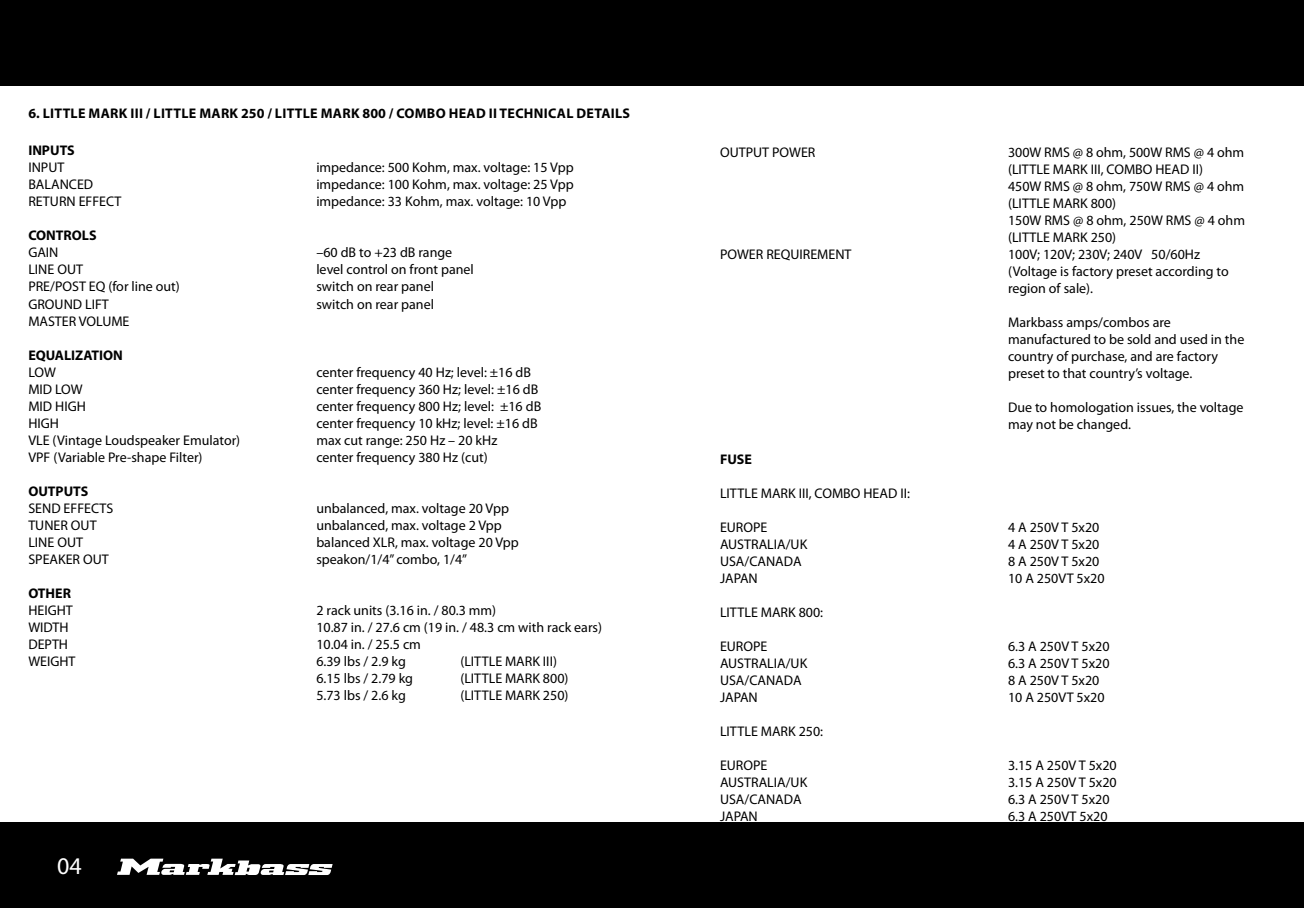
<style>
.page{position:relative;width:1304px;height:908px;background:#fff}
.page>*{position:absolute;margin:0;border:0;box-sizing:border-box;transform-origin:0 0}
.t1{font:24px "Myriad Pro";color:#fff}
.t2{font:14px/17px "Myriad Pro";color:#000}
.t3{font:700 14px "Myriad Pro";letter-spacing:.02em;color:#000}
.t4{font:700 14px "Myriad Pro";color:#000}
</style>
<div class="page">
<div style="left:0;top:0;width:1304px;height:85px;background:#000"></div>
<div style="left:0;top:822px;width:1304px;height:85px;background:#000"></div>
<svg style="left:117px;top:858px;width:216px;height:16px"></svg>
<p class="t3" style="left:28px;top:104px;width:489px">6. LITTLE MARK III / LITTLE MARK 250 / LITTLE MARK 800 / COMBO HEAD II TECHNICAL</p>
<p class="t4" style="left:577px;top:104px;width:19px">DETAILS</p>
<p class="t4" style="left:28px;top:141px;width:48px">INPUTS</p>
<p class="t2" style="left:28px;top:159px;width:38px">INPUT</p>
<p class="t2" style="left:316px;top:159px;width:259px">impedance: 500 Kohm, max. voltage: 15 Vpp</p>
<p class="t2" style="left:28px;top:176px;width:66px">BALANCED</p>
<p class="t2" style="left:316px;top:176px;width:259px">impedance: 100 Kohm, max. voltage: 25 Vpp</p>
<p class="t2" style="left:28px;top:193px;width:95px">RETURN EFFECT</p>
<p class="t2" style="left:316px;top:193px;width:252px">impedance: 33 Kohm, max. voltage: 10 Vpp</p>
<p class="t4" style="left:28px;top:226px;width:70px">CONTROLS</p>
<p class="t2" style="left:28px;top:244px;width:32px">GAIN</p>
<p class="t2" style="left:316px;top:244px;width:137px">–60 dB to +23 dB range</p>
<p class="t2" style="left:28px;top:261px;width:56px">LINE OUT</p>
<p class="t2" style="left:316px;top:261px;width:159px">level control on front panel</p>
<p class="t2" style="left:28px;top:278px;width:153px">PRE/POST EQ (for line out)</p>
<p class="t2" style="left:316px;top:278px;width:119px">switch on rear panel</p>
<p class="t2" style="left:28px;top:295px;width:82px">GROUND LIFT</p>
<p class="t2" style="left:316px;top:295px;width:119px">switch on rear panel</p>
<p class="t2" style="left:28px;top:312px;width:103px">MASTER VOLUME</p>
<p class="t4" style="left:28px;top:345px;width:96px">EQUALIZATION</p>
<p class="t2" style="left:28px;top:363px;width:29px">LOW</p>
<p class="t2" style="left:316px;top:363px;width:216px">center frequency 40 Hz; level: ±16 dB</p>
<p class="t2" style="left:28px;top:380px;width:56px">MID LOW</p>
<p class="t2" style="left:316px;top:380px;width:223px">center frequency 360 Hz; level: ±16 dB</p>
<p class="t2" style="left:28px;top:397px;width:59px">MID HIGH</p>
<p class="t2" style="left:316px;top:397px;width:226px">center frequency 800 Hz; level: ±16 dB</p>
<p class="t2" style="left:28px;top:414px;width:32px">HIGH</p>
<p class="t2" style="left:316px;top:414px;width:223px">center frequency 10 kHz; level: ±16 dB</p>
<p class="t2" style="left:28px;top:431px;width:213px">VLE (Vintage Loudspeaker Emulator)</p>
<p class="t2" style="left:316px;top:431px;width:183px">max cut range: 250 Hz – 20 kHz</p>
<p class="t2" style="left:28px;top:448px;width:176px">VPF (Variable Pre-shape Filter)</p>
<p class="t2" style="left:316px;top:448px;width:173px">center frequency 380 Hz (cut)</p>
<p class="t4" style="left:28px;top:481px;width:62px">OUTPUTS</p>
<p class="t2" style="left:28px;top:499px;width:86px">SEND EFFECTS</p>
<p class="t2" style="left:316px;top:499px;width:194px">unbalanced, max. voltage 20 Vpp</p>
<p class="t2" style="left:28px;top:516px;width:70px">TUNER OUT</p>
<p class="t2" style="left:316px;top:516px;width:187px">unbalanced, max. voltage 2 Vpp</p>
<p class="t2" style="left:28px;top:533px;width:56px">LINE OUT</p>
<p class="t2" style="left:316px;top:533px;width:204px">balanced XLR, max. voltage 20 Vpp</p>
<p class="t2" style="left:28px;top:550px;width:82px">SPEAKER OUT</p>
<p class="t2" style="left:316px;top:550px;width:152px">speakon/1/4” combo, 1/4”</p>
<p class="t4" style="left:28px;top:583px;width:44px">OTHER</p>
<p class="t2" style="left:28px;top:601px;width:46px">HEIGHT</p>
<p class="t2" style="left:316px;top:601px;width:181px">2 rack units (3.16 in. / 80.3 mm)</p>
<p class="t2" style="left:28px;top:618px;width:42px">WIDTH</p>
<p class="t2" style="left:316px;top:618px;width:287px">10.87 in. / 27.6 cm (19 in. / 48.3 cm with rack ears)</p>
<p class="t2" style="left:28px;top:635px;width:41px">DEPTH</p>
<p class="t2" style="left:316px;top:635px;width:106px">10.04 in. / 25.5 cm</p>
<p class="t2" style="left:28px;top:652px;width:49px">WEIGHT</p>
<p class="t2" style="left:316px;top:652px;width:91px">6.39 lbs / 2.9 kg</p>
<p class="t2" style="left:460px;top:652px;width:98px">(LITTLE MARK III)</p>
<p class="t2" style="left:316px;top:669px;width:98px">6.15 lbs / 2.79 kg</p>
<p class="t2" style="left:460px;top:669px;width:110px">(LITTLE MARK 800)</p>
<p class="t2" style="left:316px;top:686px;width:91px">5.73 lbs / 2.6 kg</p>
<p class="t2" style="left:460px;top:686px;width:110px">(LITTLE MARK 250)</p>
<h1 class="t1" style="left:57px;top:851px;width:26px">04</h1>
<p class="t2" style="left:720px;top:144px;width:97px">OUTPUT POWER</p>
<p class="t2" style="left:1008px;top:144px;width:239px">300W RMS @ 8 ohm, 500W RMS @ 4 ohm (LITTLE MARK III, COMBO HEAD II)<br>450W RMS @ 8 ohm, 750W RMS @ 4 ohm (LITTLE MARK 800)<br>150W RMS @ 8 ohm, 250W RMS @ 4 ohm (LITTLE MARK 250)</p>
<p class="t2" style="left:720px;top:246px;width:133px">POWER REQUIREMENT</p>
<p class="t2" style="left:1008px;top:246px;width:222px">100V; 120V; 230V; 240V 50/60Hz (Voltage is factory preset according to region of sale).</p>
<p class="t2" style="left:1008px;top:314px;width:238px">Markbass amps/combos are manufactured to be sold and used in the country of purchase, and are factory preset to that country’s voltage.</p>
<p class="t2" style="left:1008px;top:399px;width:237px">Due to homologation issues, the voltage may not be changed.</p>
<p class="t4" style="left:720px;top:449px;width:33px">FUSE</p>
<p class="t2" style="left:720px;top:484px;width:191px">LITTLE MARK III, COMBO HEAD II:</p>
<p class="t2" style="left:720px;top:518px;width:49px">EUROPE</p>
<p class="t2" style="left:1008px;top:518px;width:93px">4 A 250V T 5x20</p>
<p class="t2" style="left:720px;top:535px;width:89px">AUSTRALIA/UK</p>
<p class="t2" style="left:1008px;top:535px;width:93px">4 A 250V T 5x20</p>
<p class="t2" style="left:720px;top:552px;width:83px">USA/CANADA</p>
<p class="t2" style="left:1008px;top:552px;width:93px">8 A 250V T 5x20</p>
<p class="t2" style="left:720px;top:569px;width:39px">JAPAN</p>
<p class="t2" style="left:1008px;top:569px;width:98px">10 A 250VT 5x20</p>
<p class="t2" style="left:720px;top:603px;width:105px">LITTLE MARK 800:</p>
<p class="t2" style="left:720px;top:637px;width:49px">EUROPE</p>
<p class="t2" style="left:1008px;top:637px;width:103px">6.3 A 250V T 5x20</p>
<p class="t2" style="left:720px;top:654px;width:89px">AUSTRALIA/UK</p>
<p class="t2" style="left:1008px;top:654px;width:103px">6.3 A 250V T 5x20</p>
<p class="t2" style="left:720px;top:671px;width:83px">USA/CANADA</p>
<p class="t2" style="left:1008px;top:671px;width:93px">8 A 250V T 5x20</p>
<p class="t2" style="left:720px;top:688px;width:39px">JAPAN</p>
<p class="t2" style="left:1008px;top:688px;width:98px">10 A 250VT 5x20</p>
<p class="t2" style="left:720px;top:722px;width:105px">LITTLE MARK 250:</p>
<p class="t2" style="left:720px;top:756px;width:49px">EUROPE</p>
<p class="t2" style="left:1008px;top:756px;width:110px">3.15 A 250V T 5x20</p>
<p class="t2" style="left:720px;top:773px;width:89px">AUSTRALIA/UK</p>
<p class="t2" style="left:1008px;top:773px;width:110px">3.15 A 250V T 5x20</p>
<p class="t2" style="left:720px;top:790px;width:83px">USA/CANADA</p>
<p class="t2" style="left:1008px;top:790px;width:103px">6.3 A 250V T 5x20</p>
<p class="t2" style="left:720px;top:807px;width:39px">JAPAN</p>
<p class="t2" style="left:1008px;top:807px;width:101px">6.3 A 250VT 5x20</p>
</div>
